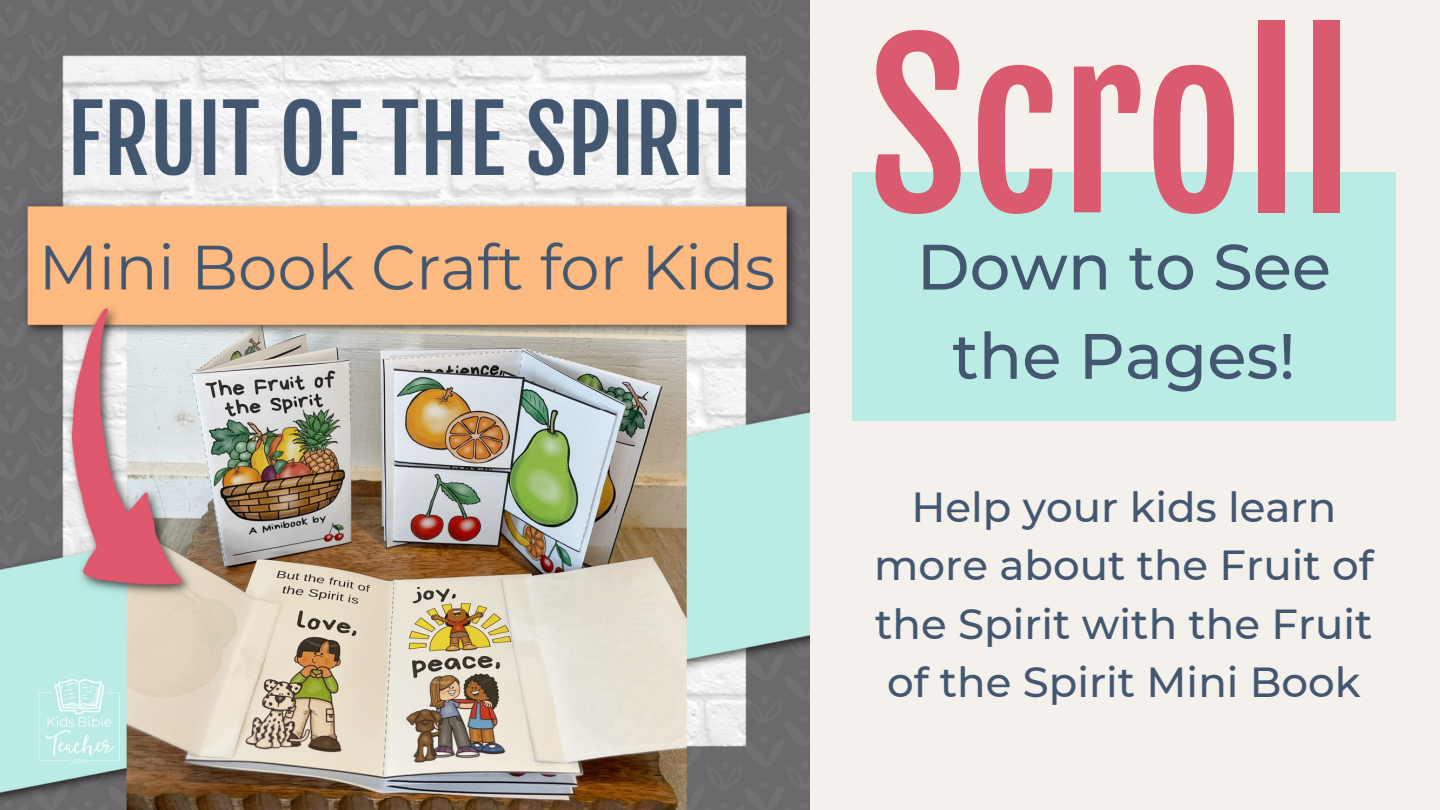
<style>
.page{position:relative;width:1440px;height:810px;background:#f4f0ec}
.page>*{position:absolute;margin:0;border:0;box-sizing:border-box;transform-origin:0 0}
.t1{font:216.8px "Fjalla One";color:#da5b6f}
.t2{font:500 64px/89.2px "Montserrat";color:#435770;text-align:center}
.t3{font:500 41.9px/58.5px "Montserrat";color:#435770;text-align:center}
</style>
<div class="page">
<div style="left:852px;top:173px;width:544px;height:248px;background:#baebe5"></div>
<img style="left:0;top:0;width:810px;height:810px">
<h1 class="t1" style="left:867px;top:-6px;width:488px">Scroll</h1>
<h2 class="t2" style="left:917px;top:222px;width:416px">Down to See the Pages!</h2>
<p class="t3" style="left:874px;top:478px;width:501px">Help your kids learn more about the Fruit of the Spirit with the Fruit of the Spirit Mini Book</p>
</div>
